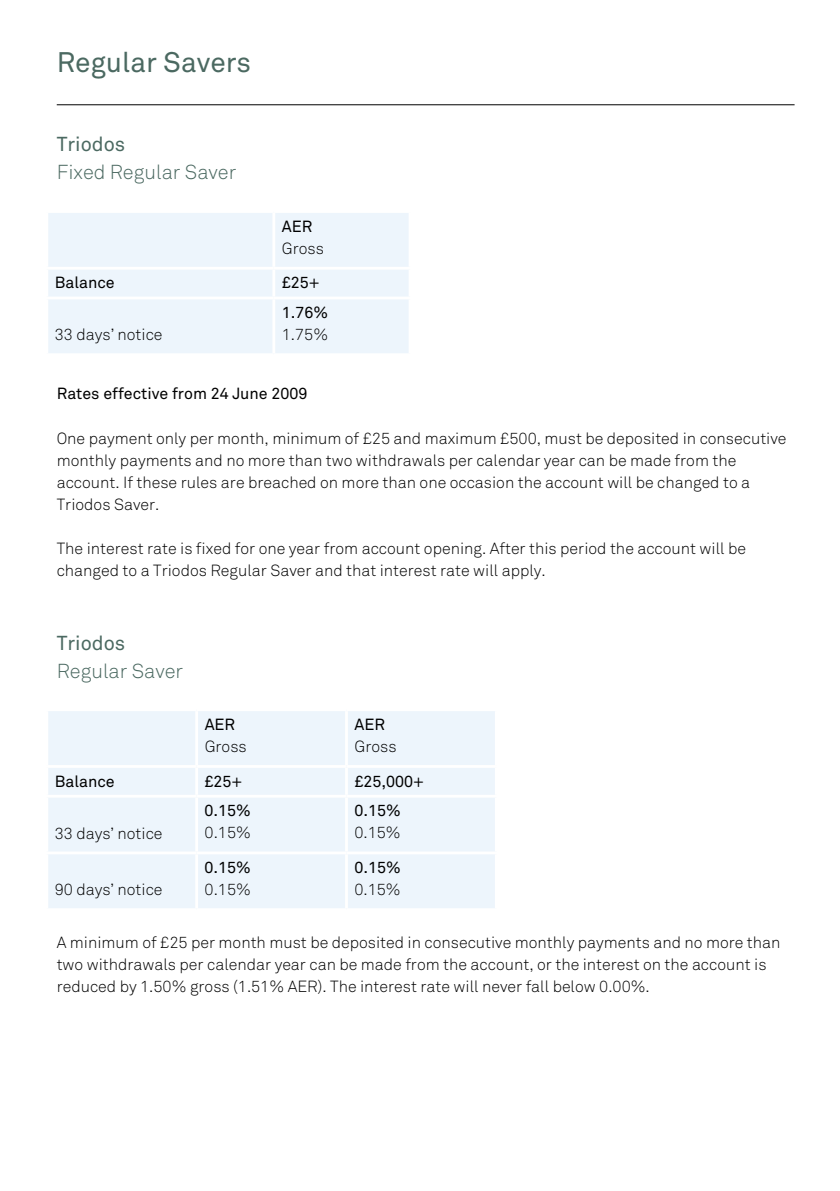
<style>
.page{position:relative;width:840px;height:1191px;background:#fff}
.page>*{position:absolute;margin:0;border:0;box-sizing:border-box;transform-origin:0 0}
.t1{font:28px "Akkurat";color:#4b6961}
.t2{font:300 20px "Akkurat";color:#4b6961}
.t3{font:20px "Akkurat";color:#4b6961}
.t4{font:300 16px/22px "Akkurat";color:#000}
.t5{font:16px "Akkurat";color:#000}
</style>
<div class="page">
<hr style="left:57px;top:104px;width:737px;height:1px;background:#000">
<div style="left:48px;top:213px;width:360px;height:140px;background:#edf5fc"></div>
<hr style="left:272px;top:213px;width:3px;height:54px;background:#fff">
<hr style="left:45px;top:267px;width:229px;height:3px;background:#fff">
<hr style="left:274px;top:267px;width:137px;height:3px;background:#fff">
<hr style="left:272px;top:270px;width:3px;height:26px;background:#fff">
<hr style="left:45px;top:296px;width:229px;height:3px;background:#fff">
<hr style="left:274px;top:296px;width:137px;height:3px;background:#fff">
<hr style="left:272px;top:299px;width:3px;height:54px;background:#fff">
<div style="left:48px;top:711px;width:446px;height:197px;background:#edf5fc"></div>
<hr style="left:195px;top:711px;width:3px;height:54px;background:#fff">
<hr style="left:345px;top:711px;width:3px;height:54px;background:#fff">
<hr style="left:45px;top:765px;width:151px;height:3px;background:#fff">
<hr style="left:196px;top:765px;width:150px;height:3px;background:#fff">
<hr style="left:195px;top:768px;width:3px;height:27px;background:#fff">
<hr style="left:346px;top:765px;width:151px;height:3px;background:#fff">
<hr style="left:345px;top:768px;width:3px;height:27px;background:#fff">
<hr style="left:45px;top:795px;width:151px;height:2px;background:#fff">
<hr style="left:196px;top:795px;width:150px;height:2px;background:#fff">
<hr style="left:195px;top:797px;width:3px;height:54px;background:#fff">
<hr style="left:346px;top:795px;width:151px;height:2px;background:#fff">
<hr style="left:345px;top:797px;width:3px;height:54px;background:#fff">
<hr style="left:45px;top:851px;width:151px;height:3px;background:#fff">
<hr style="left:196px;top:851px;width:150px;height:3px;background:#fff">
<hr style="left:195px;top:854px;width:3px;height:54px;background:#fff">
<hr style="left:346px;top:851px;width:151px;height:3px;background:#fff">
<hr style="left:345px;top:854px;width:3px;height:54px;background:#fff">
<h1 class="t1" style="left:57px;top:46px;width:196px">Regular Savers</h1>
<p class="t3" style="left:57px;top:133px;width:70px">Triodos</p>
<p class="t2" style="left:57px;top:161px;width:181px">Fixed Regular Saver</p>
<p class="t5" style="left:282px;top:217px;width:32px">AER</p>
<p class="t4" style="left:282px;top:237px;width:44px">Gross</p>
<p class="t5" style="left:55px;top:273px;width:61px">Balance</p>
<p class="t5" style="left:282px;top:273px;width:39px">£25+</p>
<p class="t4" style="left:55px;top:324px;width:109px">33 days’ notice</p>
<p class="t5" style="left:282px;top:303px;width:48px">1.76%</p>
<p class="t4" style="left:282px;top:324px;width:48px">1.75%</p>
<p class="t5" style="left:57px;top:384px;width:252px">Rates effective from 24 June 2009</p>
<p class="t4" style="left:57px;top:427px;width:730px">One payment only per month, minimum of £25 and maximum £500, must be deposited in consecutive monthly payments and no more than two withdrawals per calendar year can be made from the account. If these rules are breached on more than one occasion the account will be changed to a Triodos Saver.</p>
<p class="t4" style="left:57px;top:538px;width:690px">The interest rate is fixed for one year from account opening. After this period the account will be changed to a Triodos Regular Saver and that interest rate will apply.</p>
<p class="t3" style="left:57px;top:631px;width:70px">Triodos</p>
<p class="t2" style="left:57px;top:659px;width:128px">Regular Saver</p>
<p class="t5" style="left:204px;top:715px;width:32px">AER</p>
<p class="t4" style="left:204px;top:735px;width:44px">Gross</p>
<p class="t5" style="left:354px;top:715px;width:32px">AER</p>
<p class="t4" style="left:354px;top:735px;width:44px">Gross</p>
<p class="t5" style="left:55px;top:771px;width:61px">Balance</p>
<p class="t5" style="left:204px;top:771px;width:39px">£25+</p>
<p class="t5" style="left:354px;top:771px;width:71px">£25,000+</p>
<p class="t4" style="left:55px;top:822px;width:109px">33 days’ notice</p>
<p class="t5" style="left:204px;top:801px;width:48px">0.15%</p>
<p class="t4" style="left:204px;top:822px;width:48px">0.15%</p>
<p class="t5" style="left:354px;top:801px;width:48px">0.15%</p>
<p class="t4" style="left:354px;top:822px;width:48px">0.15%</p>
<p class="t4" style="left:55px;top:879px;width:109px">90 days’ notice</p>
<p class="t5" style="left:204px;top:858px;width:48px">0.15%</p>
<p class="t4" style="left:204px;top:879px;width:48px">0.15%</p>
<p class="t5" style="left:354px;top:858px;width:48px">0.15%</p>
<p class="t4" style="left:354px;top:879px;width:48px">0.15%</p>
<p class="t4" style="left:57px;top:931px;width:725px">A minimum of £25 per month must be deposited in consecutive monthly payments and no more than two withdrawals per calendar year can be made from the account, or the interest on the account is reduced by 1.50% gross (1.51% AER). The interest rate will never fall below 0.00%.</p>
</div>
